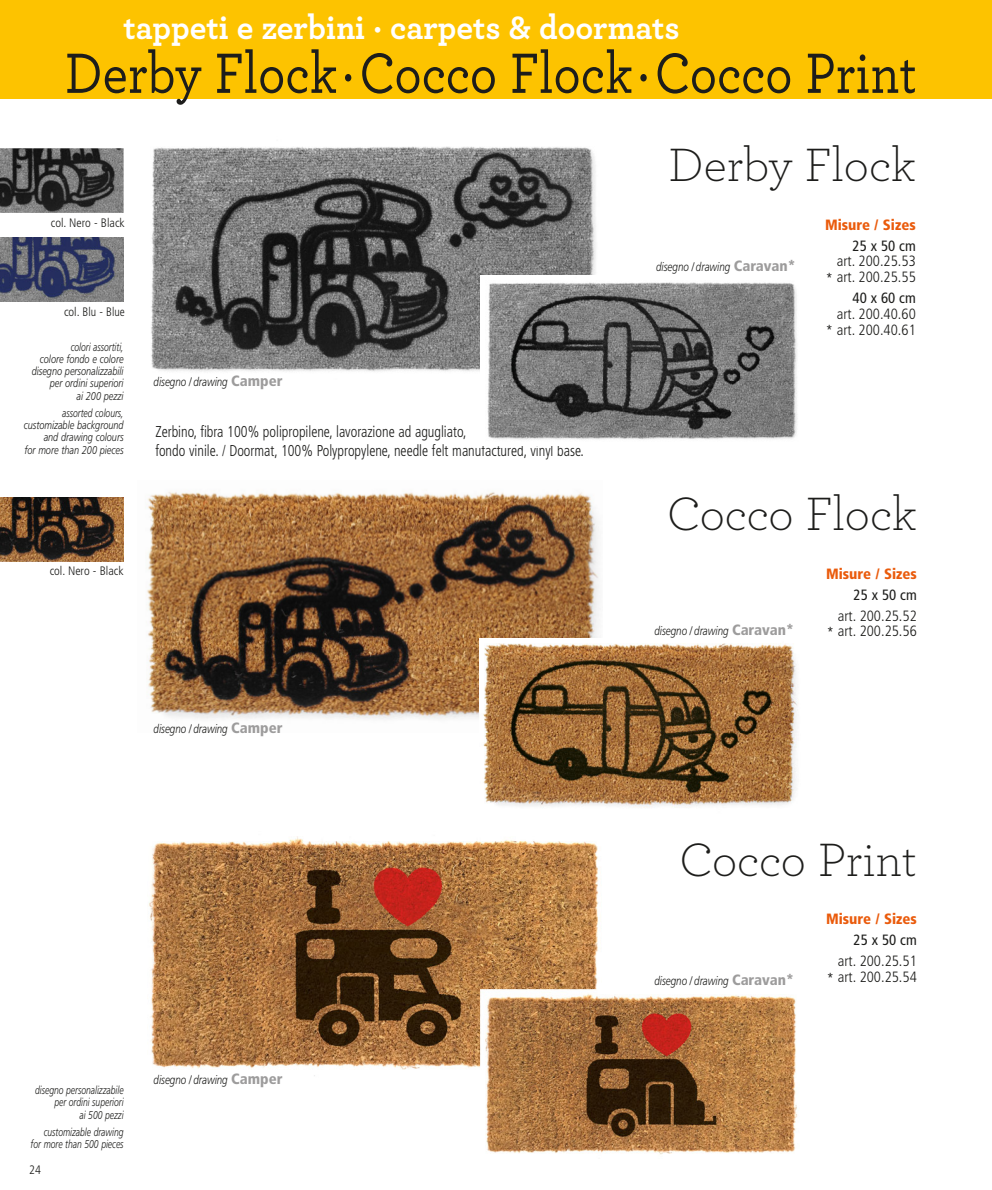
<style>
.page{position:relative;width:992px;height:1190px;background:#fff}
.page>*{position:absolute;margin:0;border:0;box-sizing:border-box;transform-origin:0 0}
.t1{font:500 59.5px "Archer";color:#1d1d1b;scale:.87 1}
.t2{font:300 49px "Archer";color:#1d1d1b}
.t3{font:700 35px "Archer";color:#fff;scale:.95 1}
.t4{font:300 condensed 15.75px/18.9px "Frutiger";color:#1d1d1b;scale:.9 1}
.t5{font:300 condensed 14.88px/15.8px "Frutiger";color:#1d1d1b;text-align:right}
.t6{font:900 condensed 14.88px "Frutiger";color:#ea5b0c}
.t7{font:condensed 14.88px "Frutiger";color:#1d1d1b}
.t8{font:italic 300 12.25px "Frutiger";color:#1d1d1b;scale:.8 1}
.t9{font:300 condensed 12.25px "Frutiger";color:#1d1d1b}
.t10{font:italic 300 11.38px/12.2px "Frutiger";color:#1d1d1b;text-align:right;scale:.75 1}
.s1{font-weight:900;font-style:normal;font-stretch:condensed;font-size:14.88px;color:#9d9c9c}
</style>
<div class="page">
<img style="left:147px;top:491px;width:452px;height:228px">
<img style="left:149px;top:836px;width:450px;height:153px">
<img style="left:150px;top:989px;width:330px;height:87px">
<div style="left:0;top:0;width:991px;height:99px;background:#fdc300"></div>
<img style="left:0;top:497px;width:124px;height:65px">
<img style="left:151px;top:146px;width:445px;height:226px">
<img style="left:0;top:148px;width:123px;height:65px">
<img style="left:0;top:237px;width:123px;height:64px">
<img style="left:479px;top:638px;width:318px;height:170px">
<img style="left:480px;top:989px;width:318px;height:166px">
<img style="left:480px;top:275px;width:318px;height:165px">
<h3 class="t3" style="left:124px;top:14px;width:586px">tappeti e zerbini · carpets &amp; doormats</h3>
<h1 class="t1" style="left:65px;top:49px;width:980px">Derby Flock · Cocco Flock · Cocco Print</h1>
<p class="t9" style="left:51px;top:217px;width:75px">col. Nero - Black</p>
<p class="t9" style="left:64px;top:306px;width:62px">col. Blu - Blue</p>
<p class="t10" style="left:32px;top:341px;width:124px">colori assortiti,<br>colore fondo e colore disegno personalizzabili per ordini superiori<br>ai 200 pezzi</p>
<p class="t10" style="left:24px;top:408px;width:135px">assorted colours, customizable background and drawing colours<br>for more than 200 pieces</p>
<p class="t8" style="left:153px;top:377px;width:163px">disegno / drawing <span class="s1">Camper</span></p>
<h3 class="t4" style="left:155px;top:423px;width:477px">Zerbino, fibra 100% polipropilene, lavorazione ad agugliato,<br>fondo vinile. / Doormat, 100% Polypropylene, needle felt manufactured, vinyl base.</h3>
<p class="t9" style="left:50px;top:566px;width:75px">col. Nero - Black</p>
<p class="t8" style="left:153px;top:723px;width:163px">disegno / drawing <span class="s1">Camper</span></p>
<p class="t10" style="left:35px;top:1084px;width:119px">disegno personalizzabile per ordini superiori<br>ai 500 pezzi</p>
<p class="t10" style="left:31px;top:1126px;width:125px">customizable drawing for more than 500 pieces</p>
<p class="t9" style="left:29px;top:1165px;width:13px">24</p>
<p class="t8" style="left:153px;top:1074px;width:163px">disegno / drawing <span class="s1">Camper</span></p>
<h2 class="t2" style="left:668px;top:146px;width:249px">Derby Flock</h2>
<h3 class="t6" style="left:824px;top:218px;width:92px">Misure / Sizes</h3>
<h3 class="t7" style="left:852px;top:239px;width:65px">25 x 50 cm</h3>
<h3 class="t5" style="left:825px;top:254px;width:91px">art. 200.25.53<br>* art. 200.25.55</h3>
<h3 class="t7" style="left:852px;top:292px;width:65px">40 x 60 cm</h3>
<h3 class="t5" style="left:825px;top:307px;width:91px">art. 200.40.60<br>* art. 200.40.61</h3>
<p class="t8" style="left:656px;top:262px;width:176px">disegno / drawing <span class="s1">Caravan*</span></p>
<h2 class="t2" style="left:666px;top:495px;width:251px">Cocco Flock</h2>
<h3 class="t6" style="left:825px;top:567px;width:92px">Misure / Sizes</h3>
<h3 class="t7" style="left:853px;top:588px;width:65px">25 x 50 cm</h3>
<h3 class="t5" style="left:826px;top:609px;width:91px">art. 200.25.52<br>* art. 200.25.56</h3>
<p class="t8" style="left:654px;top:626px;width:176px">disegno / drawing <span class="s1">Caravan*</span></p>
<h2 class="t2" style="left:679px;top:840px;width:239px">Cocco Print</h2>
<h3 class="t6" style="left:825px;top:913px;width:92px">Misure / Sizes</h3>
<h3 class="t7" style="left:853px;top:934px;width:65px">25 x 50 cm</h3>
<h3 class="t5" style="left:826px;top:954px;width:91px">art. 200.25.51<br>* art. 200.25.54</h3>
<p class="t8" style="left:654px;top:976px;width:176px">disegno / drawing <span class="s1">Caravan*</span></p>
</div>
